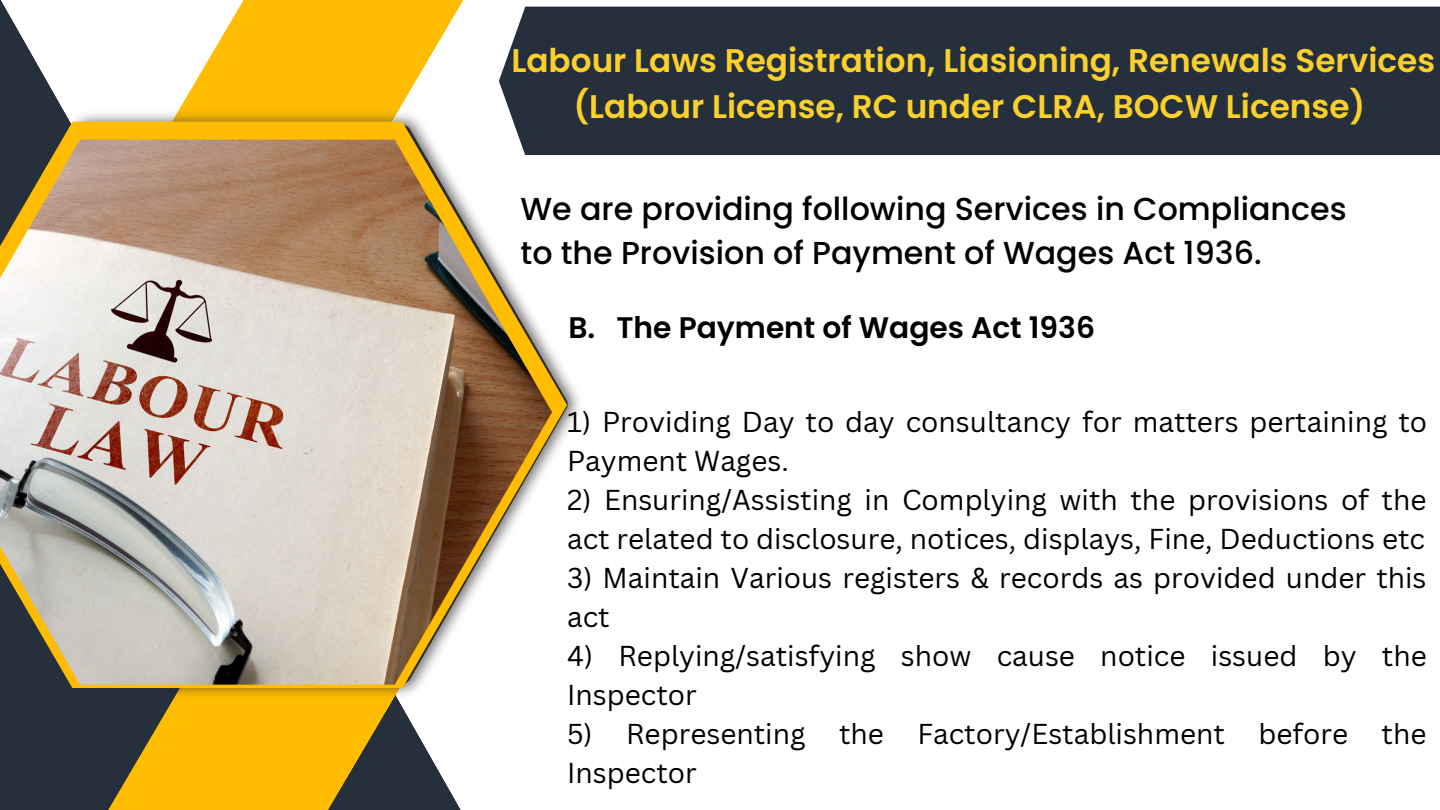
<style>
.page{position:relative;width:1440px;height:810px;background:#fff}
.page>*{position:absolute;margin:0;border:0;box-sizing:border-box;transform-origin:0 0}
.t1{font:600 32.7px/45.8px "Poppins";color:#fad02c;text-align:center}
.t2{font:500 31.7px/44.2px "Poppins";color:#000}
.t3{font:600 29.7px "Poppins";color:#000}
.t4{font:28px/39px "Canva Sans";color:#000}
</style>
<div class="page">
<svg style="left:13px;top:0;width:450px;height:108px"></svg>
<svg style="left:35px;top:702px;width:426px;height:108px;fill:#ffbc00"></svg>
<img style="left:0;top:108px;width:579px;height:594px">
<svg style="left:0;top:122px;width:567px;height:566px"></svg>
<img style="left:0;top:140px;width:552px;height:545px">
<div style="left:499px;top:7px;width:941px;height:148px;background:#25303c"></div>
<p class="t1" style="left:511px;top:37px;width:925px">Labour Laws Registration, Liasioning, Renewals Services (Labour License, RC under CLRA, BOCW License)</p>
<p class="t2" style="left:521px;top:187px;width:828px">We are providing following Services in Compliances to the Provision of Payment of Wages Act 1936.</p>
<p class="t3" style="left:568px;top:307px;width:528px">B. The Payment of Wages Act 1936</p>
<p class="t4" style="left:567px;top:402px;width:862px">1) Providing Day to day consultancy for matters pertaining to<br>Payment Wages.</p>
<p class="t4" style="left:567px;top:480px;width:861px">2) Ensuring/Assisting in Complying with the provisions of the act related to disclosure, notices, displays, Fine, Deductions etc</p>
<p class="t4" style="left:567px;top:558px;width:861px">3) Maintain Various registers &amp; records as provided under this act</p>
<p class="t4" style="left:567px;top:636px;width:861px">4) Replying/satisfying show cause notice issued by the<br>Inspector</p>
<p class="t4" style="left:567px;top:714px;width:861px">5) Representing the Factory/Establishment before the<br>Inspector</p>
</div>
